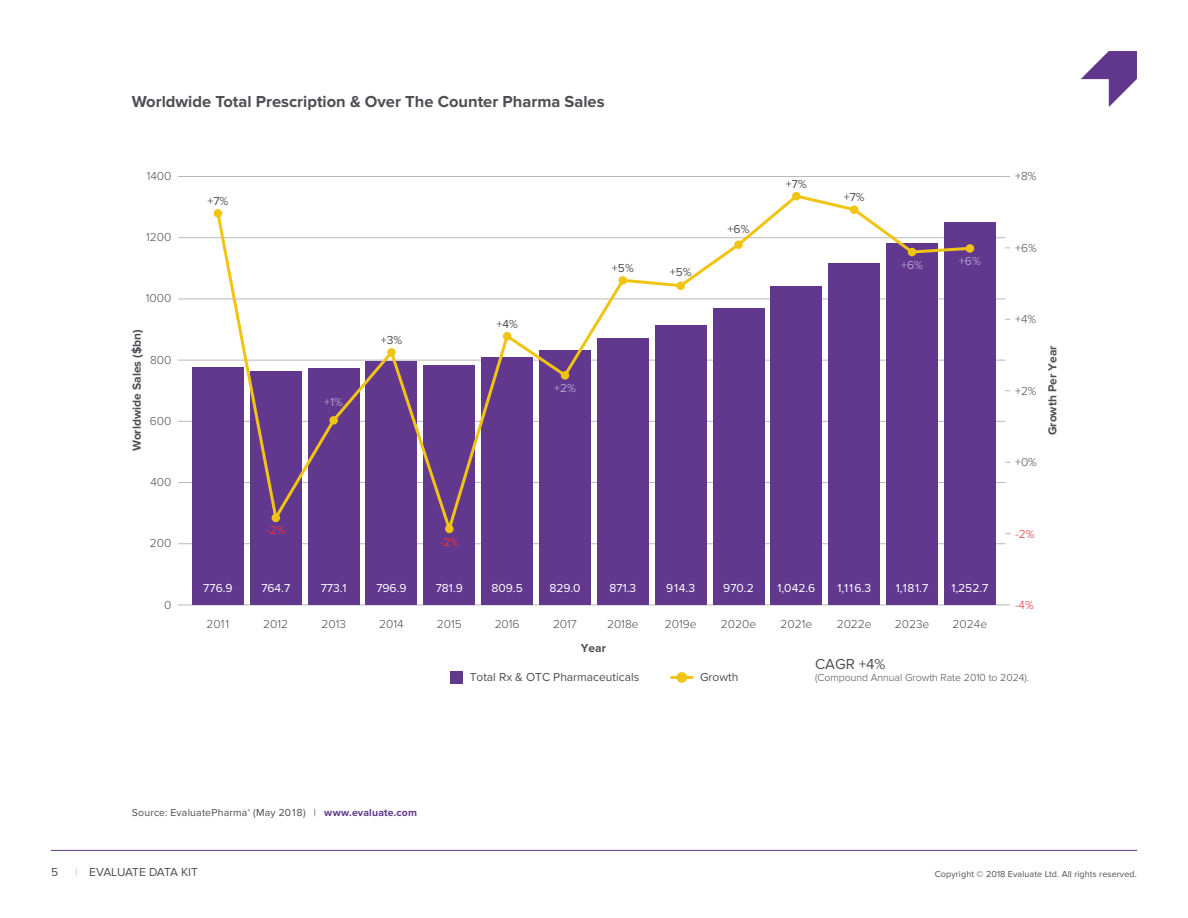
<style>
.page{position:relative;width:1188px;height:918px;background:#fff}
.page>*{position:absolute;margin:0;border:0;box-sizing:border-box;transform-origin:0 0}
.t1{font:700 16.5px "Proxima Nova";color:#514d54}
.t2{font:15px "Proxima Nova";color:#514d54}
.t3{font:300 12px "Proxima Nova";color:#514d54}
.t4{font:12px "Proxima Nova";color:#fff}
.t5{font:12px "Proxima Nova";color:#514d54}
.t6{font:700 12px "Proxima Nova";color:#514d54}
.t7{font:12px "Proxima Nova";letter-spacing:-.025em;color:#514d54}
.t8{font:12px "Proxima Nova";color:#b3a0ce}
.t9{font:300 12px "Proxima Nova";color:#e7343b}
.t10{font:12px "Proxima Nova";color:#e7343b}
.t11{font:10.5px "Proxima Nova";letter-spacing:.02em;color:#514d54}
.t12{font:300 10.5px "Proxima Nova";color:#514d54}
.t13{font:9px "Proxima Nova";letter-spacing:.01em;color:#514d54}
.s1{font-weight:700;color:#61388e}
.s2{color:#c2bfc3}
</style>
<div class="page">
<hr style="left:178px;top:543px;width:827px;height:1px;background:#bab8bc">
<hr style="left:178px;top:482px;width:827px;height:1px;background:#bab8bc">
<hr style="left:178px;top:421px;width:827px;height:1px;background:#bab8bc">
<hr style="left:178px;top:360px;width:827px;height:1px;background:#bab8bc">
<hr style="left:178px;top:176px;width:827px;height:1px;background:#bab8bc">
<hr style="left:178px;top:237px;width:827px;height:1px;background:#bab8bc">
<hr style="left:178px;top:299px;width:827px;height:1px;background:#bab8bc">
<hr style="left:178px;top:605px;width:827px;height:1px;background:#bab8bc">
<div style="left:192px;top:367px;width:51px;height:238px;background:#61388e"></div>
<div style="left:250px;top:371px;width:51px;height:234px;background:#61388e"></div>
<div style="left:308px;top:369px;width:51px;height:236px;background:#61388e"></div>
<div style="left:366px;top:361px;width:51px;height:244px;background:#61388e"></div>
<div style="left:424px;top:366px;width:51px;height:239px;background:#61388e"></div>
<div style="left:482px;top:357px;width:51px;height:248px;background:#61388e"></div>
<div style="left:539px;top:351px;width:52px;height:254px;background:#61388e"></div>
<div style="left:597px;top:339px;width:51px;height:266px;background:#61388e"></div>
<div style="left:655px;top:326px;width:51px;height:279px;background:#61388e"></div>
<div style="left:713px;top:309px;width:51px;height:296px;background:#61388e"></div>
<div style="left:771px;top:286px;width:51px;height:319px;background:#61388e"></div>
<div style="left:829px;top:263px;width:51px;height:342px;background:#61388e"></div>
<div style="left:944px;top:222px;width:51px;height:383px;background:#61388e"></div>
<div style="left:887px;top:244px;width:51px;height:361px;background:#61388e"></div>
<div style="left:676px;top:672px;width:11px;height:11px;background:#f1c413;border-radius:50%"></div>
<div style="left:450px;top:671px;width:13px;height:13px;background:#61388e"></div>
<hr style="left:672px;top:676px;width:20px;height:3px;background:#f1c413">
<svg style="left:214px;top:193px;width:759px;height:346px"></svg>
<svg style="left:1081px;top:51px;width:56px;height:56px"></svg>
<hr style="left:51px;top:850px;width:1086px;height:1px;background:#61388e">
<h1 class="t1" style="left:132px;top:92px;width:474px">Worldwide Total Prescription &amp; Over The Counter Pharma Sales</h1>
<p class="t3" style="left:147px;top:169px;width:26px">1400</p>
<p class="t3" style="left:146px;top:230px;width:27px">1200</p>
<p class="t3" style="left:146px;top:292px;width:27px">1000</p>
<p class="t6" style="left:130px;top:451px;width:123px;rotate:-90deg">Worldwide Sales ($bn)</p>
<p class="t3" style="left:150px;top:353px;width:23px">800</p>
<p class="t3" style="left:150px;top:414px;width:23px">600</p>
<p class="t3" style="left:150px;top:475px;width:23px">400</p>
<p class="t5" style="left:207px;top:194px;width:22px">+7%</p>
<p class="t8" style="left:324px;top:396px;width:20px">+1%</p>
<p class="t5" style="left:381px;top:333px;width:23px">+3%</p>
<p class="t5" style="left:496px;top:317px;width:23px">+4%</p>
<p class="t5" style="left:612px;top:261px;width:23px">+5%</p>
<p class="t5" style="left:670px;top:265px;width:23px">+5%</p>
<p class="t5" style="left:728px;top:222px;width:23px">+6%</p>
<p class="t8" style="left:554px;top:381px;width:23px">+2%</p>
<p class="t5" style="left:786px;top:177px;width:22px">+7%</p>
<p class="t5" style="left:844px;top:190px;width:22px">+7%</p>
<p class="t8" style="left:901px;top:258px;width:23px">+6%</p>
<p class="t8" style="left:959px;top:254px;width:23px">+6%</p>
<p class="t3" style="left:1015px;top:170px;width:23px">+8%</p>
<p class="t3" style="left:1015px;top:241px;width:23px">+6%</p>
<p class="t3" style="left:1015px;top:312px;width:23px">+4%</p>
<p class="t3" style="left:1015px;top:384px;width:23px">+2%</p>
<p class="t3" style="left:1015px;top:455px;width:23px">+0%</p>
<p class="t6" style="left:1046px;top:435px;width:91px;rotate:-90deg">Growth Per Year</p>
<p class="t3" style="left:150px;top:536px;width:23px">200</p>
<p class="t4" style="left:203px;top:581px;width:31px">776.9</p>
<p class="t10" style="left:266px;top:523px;width:21px">-2%</p>
<p class="t4" style="left:261px;top:581px;width:30px">764.7</p>
<p class="t4" style="left:321px;top:581px;width:27px">773.1</p>
<p class="t4" style="left:376px;top:581px;width:32px">796.9</p>
<p class="t10" style="left:440px;top:535px;width:21px">-2%</p>
<p class="t4" style="left:436px;top:581px;width:29px">781.9</p>
<p class="t4" style="left:492px;top:581px;width:33px">809.5</p>
<p class="t4" style="left:549px;top:581px;width:33px">829.0</p>
<p class="t4" style="left:610px;top:581px;width:28px">871.3</p>
<p class="t4" style="left:666px;top:581px;width:30px">914.3</p>
<p class="t4" style="left:723px;top:581px;width:32px">970.2</p>
<p class="t4" style="left:777px;top:581px;width:39px">1,042.6</p>
<p class="t4" style="left:837px;top:581px;width:35px">1,116.3</p>
<p class="t4" style="left:896px;top:581px;width:34px">1,181.7</p>
<p class="t4" style="left:951px;top:581px;width:38px">1,252.7</p>
<p class="t9" style="left:1015px;top:527px;width:21px">-2%</p>
<p class="t3" style="left:164px;top:598px;width:9px">0</p>
<p class="t9" style="left:1015px;top:598px;width:20px">-4%</p>
<p class="t3" style="left:207px;top:617px;width:24px">2011</p>
<p class="t3" style="left:665px;top:617px;width:33px">2019e</p>
<p class="t3" style="left:263px;top:617px;width:26px">2012</p>
<p class="t3" style="left:321px;top:617px;width:26px">2013</p>
<p class="t3" style="left:379px;top:617px;width:26px">2014</p>
<p class="t3" style="left:437px;top:617px;width:26px">2015</p>
<p class="t3" style="left:495px;top:617px;width:26px">2016</p>
<p class="t3" style="left:553px;top:617px;width:25px">2017</p>
<p class="t3" style="left:607px;top:617px;width:33px">2018e</p>
<p class="t3" style="left:721px;top:617px;width:37px">2020e</p>
<p class="t3" style="left:780px;top:617px;width:33px">2021e</p>
<p class="t3" style="left:837px;top:617px;width:37px">2022e</p>
<p class="t3" style="left:895px;top:617px;width:36px">2023e</p>
<p class="t3" style="left:953px;top:617px;width:36px">2024e</p>
<p class="t6" style="left:581px;top:641px;width:27px">Year</p>
<p class="t5" style="left:470px;top:671px;width:171px">Total Rx &amp; OTC Pharmaceuticals</p>
<p class="t5" style="left:700px;top:671px;width:40px">Growth</p>
<p class="t2" style="left:815px;top:656px;width:72px">CAGR +4%</p>
<p class="t12" style="left:815px;top:672px;width:216px">(Compound Annual Growth Rate 2010 to 2024).</p>
<p class="t11" style="left:132px;top:807px;width:287px">Source: EvaluatePharma<sup>®</sup> (May 2018) | <span class="s1">www.evaluate.com</span></p>
<p class="t5" style="left:51px;top:866px;width:9px">5</p>
<p class="t7" style="left:75px;top:866px;width:124px"><span class="s2">|</span> EVALUATE DATA KIT</p>
<p class="t13" style="left:935px;top:868px;width:204px">Copyright © 2018 Evaluate Ltd. All rights reserved.</p>
</div>
